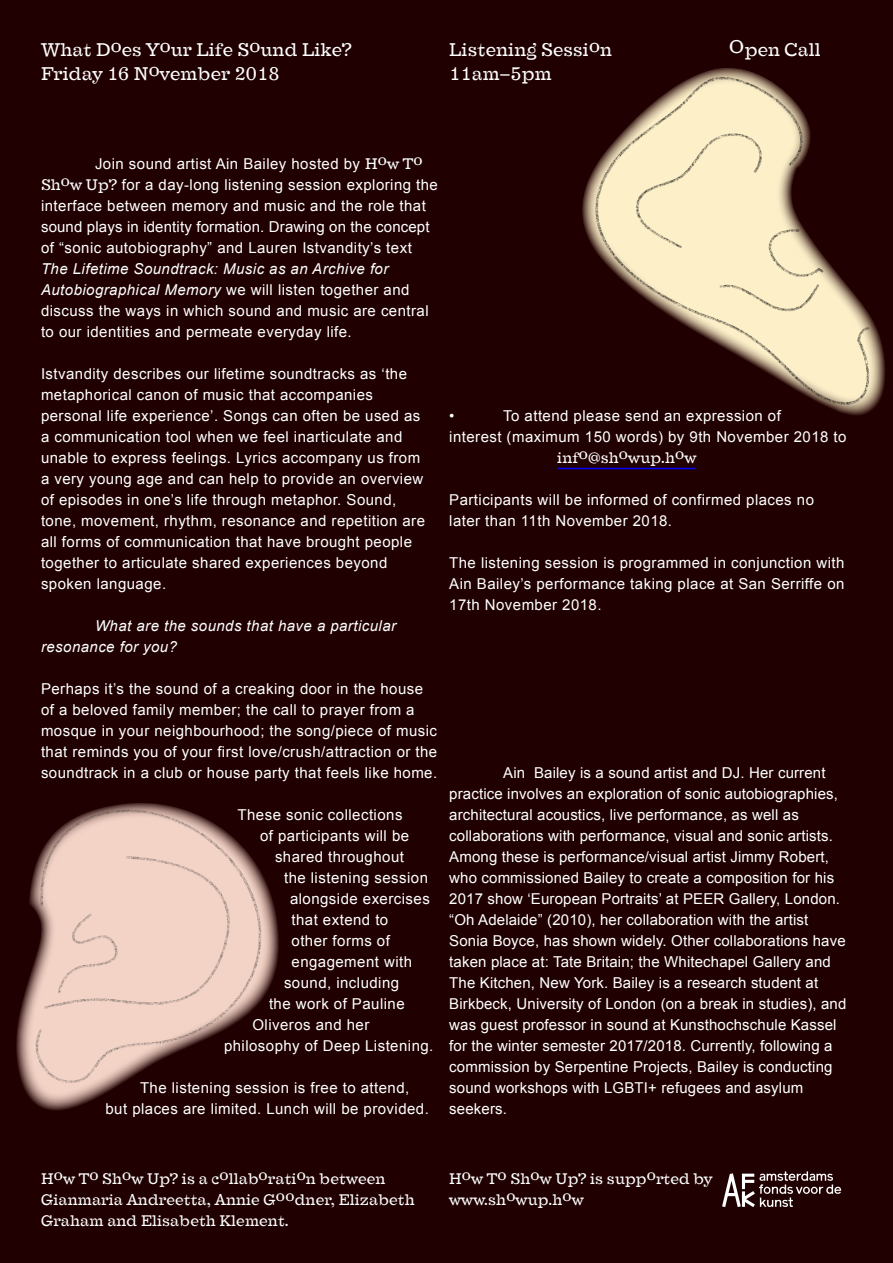
<style>
.page{position:relative;width:893px;height:1263px;background:#200000}
.page>*{position:absolute;margin:0;border:0;box-sizing:border-box;transform-origin:0 0}
.t1{font:18px "Farao OT";letter-spacing:.01em;color:#fff}
.t2{font:15px/21px "Arial";letter-spacing:.03em;color:#fff}
.t3{font:15px/21px "Arial";letter-spacing:.01em;color:#fff}
.t4{font:15px/21px "Farao OT";letter-spacing:.01em;color:#fff}
.t5{font:italic 15px/21px "Arial";letter-spacing:.03em;color:#fff}
.s1{font-family:"Farao OT"}
.s2{font-style:italic}
</style>
<div class="page">
<svg style="left:16px;top:911px;width:263px;height:199px"></svg>
<svg style="left:695px;top:68px;width:190px;height:347px"></svg>
<svg style="left:582px;top:76px;width:299px;height:337px"></svg>
<svg style="left:634px;top:131px;width:192px;height:184px;background:#e0d0af"></svg>
<svg style="left:26px;top:803px;width:249px;height:287px"></svg>
<svg style="left:42px;top:854px;width:195px;height:159px;background:#efcfc2"></svg>
<svg style="left:722px;top:1171px;width:119px;height:36px"></svg>
<hr style="left:557px;top:468px;width:138px;height:1px;background:#00f">
<p class="t1" style="left:41px;top:40px;width:312px">What Does Your Life Sound Like?</p>
<p class="t1" style="left:41px;top:64px;width:240px">Friday 16 November 2018</p>
<p class="t1" style="left:449px;top:40px;width:164px">Listening Session</p>
<p class="t1" style="left:729px;top:40px;width:93px">Open Call</p>
<p class="t1" style="left:449px;top:64px;width:104px">11am–5pm</p>
<p class="t2" style="left:41px;top:154px;width:398px;text-indent:54px">Join sound artist Ain Bailey hosted by <span class="s1">H</span><sup>o</sup><span class="s1">w T</span><sup>o </sup><span class="s1">Sh</span><sup>o</sup><span class="s1">w Up?</span> for a day-long listening session exploring the interface between memory and music and the role that sound plays in identity formation. Drawing on the concept of “sonic autobiography” and Lauren Istvandity’s text <span class="s2">The Lifetime Soundtrack: Music as an Archive for Autobiographical Memory</span> we will listen together and discuss the ways in which sound and music are central to our identities and permeate everyday life.</p>
<p class="t2" style="left:41px;top:364px;width:385px">Istvandity describes our lifetime soundtracks as ‘the metaphorical canon of music that accompanies personal life experience’. Songs can often be used as a communication tool when we feel inarticulate and unable to express feelings. Lyrics accompany us from a very young age and can help to provide an overview of episodes in one’s life through metaphor. Sound, tone, movement, rhythm, resonance and repetition are all forms of communication that have brought people together to articulate shared experiences beyond spoken language.</p>
<p class="t5" style="left:41px;top:616px;width:357px;text-indent:54px">What are the sounds that have a particular resonance for you?</p>
<p class="t2" style="left:41px;top:679px;width:398px">Perhaps it’s the sound of a creaking door in the house of a beloved family member; the call to prayer from a mosque in your neighbourhood; the song/piece of music that reminds you of your first love/crush/attraction or the soundtrack in a club or house party that feels like home.</p>
<p class="t2" style="left:238px;top:805px;width:166px">These sonic collections</p>
<p class="t2" style="left:260px;top:826px;width:151px">of participants will be</p>
<p class="t2" style="left:275px;top:847px;width:130px">shared throughout</p>
<p class="t2" style="left:284px;top:868px;width:146px">the listening session</p>
<p class="t2" style="left:290px;top:889px;width:141px">alongside exercises</p>
<p class="t2" style="left:292px;top:910px;width:98px">that extend to</p>
<p class="t2" style="left:292px;top:931px;width:100px">other forms of</p>
<p class="t2" style="left:292px;top:952px;width:122px">engagement with</p>
<p class="t2" style="left:284px;top:973px;width:117px">sound, including</p>
<p class="t2" style="left:269px;top:994px;width:137px">the work of Pauline</p>
<p class="t2" style="left:253px;top:1015px;width:118px">Oliveros and her</p>
<p class="t2" style="left:224px;top:1036px;width:211px">philosophy of Deep Listening.</p>
<p class="t2" style="left:140px;top:1078px;width:271px">The listening session is free to attend,</p>
<p class="t2" style="left:106px;top:1099px;width:325px">but places are limited. Lunch will be provided.</p>
<p class="t2" style="left:449px;top:406px;width:7px">•</p>
<p class="t2" style="left:503px;top:406px;width:279px">To attend please send an expression of</p>
<p class="t2" style="left:449px;top:427px;width:399px">interest (maximum 150 words) by 9th November 2018 to</p>
<p class="t4" style="left:557px;top:448px;width:141px">info@showup.how</p>
<p class="t2" style="left:449px;top:490px;width:366px">Participants will be informed of confirmed places no later than 11th November 2018.</p>
<p class="t2" style="left:449px;top:553px;width:397px;text-align:justify">The listening session is programmed in conjunction with Ain Bailey’s performance taking place at San Serriffe on 17th November 2018.</p>
<p class="t3" style="left:449px;top:763px;width:399px;text-indent:54px">Ain Bailey is a sound artist and DJ. Her current practice involves an exploration of sonic autobiographies, architectural acoustics, live performance, as well as collaborations with performance, visual and sonic artists.<br>Among these is performance/visual artist Jimmy Robert, who commissioned Bailey to create a composition for his 2017 show ‘European Portraits’ at PEER Gallery, London. “Oh Adelaide” (2010), her collaboration with the artist Sonia Boyce, has shown widely. Other collaborations have taken place at: Tate Britain; the Whitechapel Gallery and The Kitchen, New York. Bailey is a research student at Birkbeck, University of London (on a break in studies), and was guest professor in sound at Kunsthochschule Kassel for the winter semester 2017/2018. Currently, following a commission by Serpentine Projects, Bailey is conducting sound workshops with LGBTI+ refugees and asylum seekers.</p>
<p class="t4" style="left:41px;top:1168px;width:375px">How To Show Up? is a collaboration between<br>Gianmaria Andreetta, Annie Goodner, Elizabeth<br>Graham and Elisabeth Klement.</p>
<p class="t4" style="left:449px;top:1168px;width:264px">How To Show Up? is supported by www.showup.how</p>
</div>
